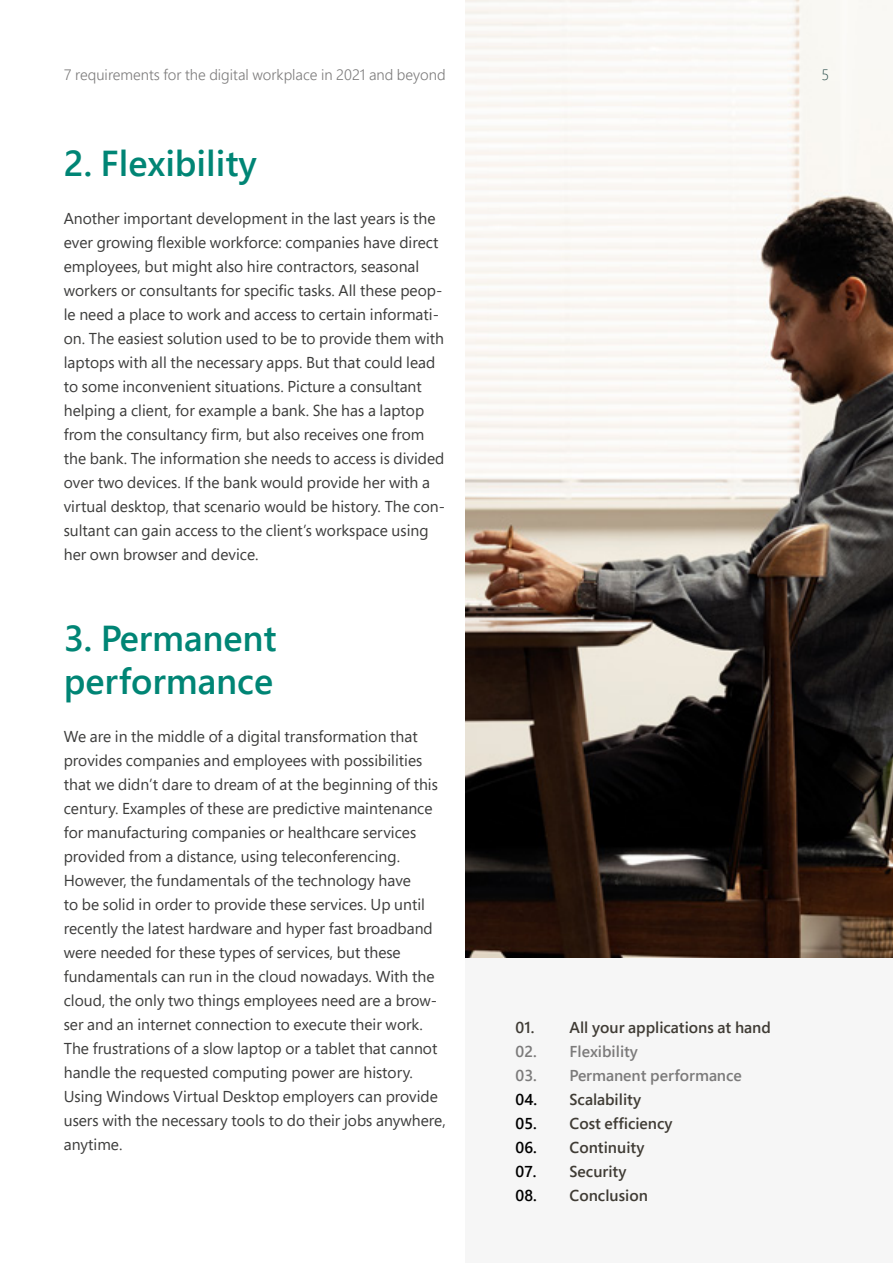
<style>
.page{position:relative;width:893px;height:1263px;background:#fff}
.page>*{position:absolute;margin:0;border:0;box-sizing:border-box;transform-origin:0 0}
.t1{font:600 36px/43.2px "Segoe Pro";color:#008575}
.t2{font:15.75px/24px "Segoe Pro";color:#3c3c3b}
.t3{font:600 15.75px/24px "Segoe Pro";color:#403c35}
.t4{font:600 15.75px "Segoe Pro";color:#7c7b7b}
.t5{font:300 15px "Segoe Pro";color:#7c7b7b}
.t6{font:300 15px "Segoe Pro";color:#274b48}
.s1{color:#000}
</style>
<div class="page">
<img style="left:466px;top:0;width:427px;height:958px">
<div style="left:466px;top:959px;width:427px;height:304px;background:#f6f6f6"></div>
<p class="t5" style="left:64px;top:64px;width:383px">7 requirements for the digital workplace in 2021 and beyond</p>
<h1 class="t1" style="left:64px;top:141px;width:195px">2. Flexibility</h1>
<p class="t2" style="left:64px;top:206px;width:383px">Another important development in the last years is the ever growing flexible workforce: companies have direct employees, but might also hire contractors, seasonal workers or consultants for specific tasks. All these peop&shy;le need a place to work and access to certain informati&shy;on. The easiest solution used to be to provide them with laptops with all the necessary apps. But that could lead to some inconvenient situations. Picture a consultant helping a client, for example a bank. She has a laptop from the consultancy firm, but also receives one from the bank. The information she needs to access is divided over two devices. If the bank would provide her with a virtual desktop, that scenario would be history. The con&shy;sultant can gain access to the client’s workspace using her own browser and device.</p>
<h1 class="t1" style="left:64px;top:616px;width:214px">3. Permanent performance</h1>
<p class="t2" style="left:64px;top:724px;width:383px">We are in the middle of a digital transformation that provides companies and employees with possibilities that we didn’t dare to dream of at the beginning of this century. Examples of these are predictive maintenance for manufacturing companies or healthcare services provided from a distance, using teleconferencing.<br>However, the fundamentals of the technology have<br>to be solid in order to provide these services. Up until recently the latest hardware and hyper fast broadband were needed for these types of services, but these fundamentals can run in the cloud nowadays. With the cloud, the only two things employees need are a brow&shy;ser and an internet connection to execute their work.<br>The frustrations of a slow laptop or a tablet that cannot handle the requested computing power are history.<br>Using Windows Virtual Desktop employers can provide users with the necessary tools to do their jobs anywhere, anytime.</p>
<p class="t6" style="left:821px;top:64px;width:9px">5</p>
<p class="t3" style="left:516px;top:1015px;width:257px">01. All your applications at hand</p>
<p class="t4" style="left:516px;top:1040px;width:124px">02. Flexibility</p>
<p class="t4" style="left:516px;top:1064px;width:228px">03. Permanent performance</p>
<p class="t3" style="left:516px;top:1087px;width:127px"><span class="s1">04.</span> Scalability<br><span class="s1">05.</span></p>
<p class="t3" style="left:570px;top:1111px;width:105px">Cost efficiency</p>
<p class="t3" style="left:516px;top:1135px;width:130px"><span class="s1">06.</span> Continuity</p>
<p class="t3" style="left:516px;top:1159px;width:112px"><span class="s1">07.</span> Security</p>
<p class="t3" style="left:516px;top:1183px;width:134px"><span class="s1">08.</span> Conclusion</p>
</div>
